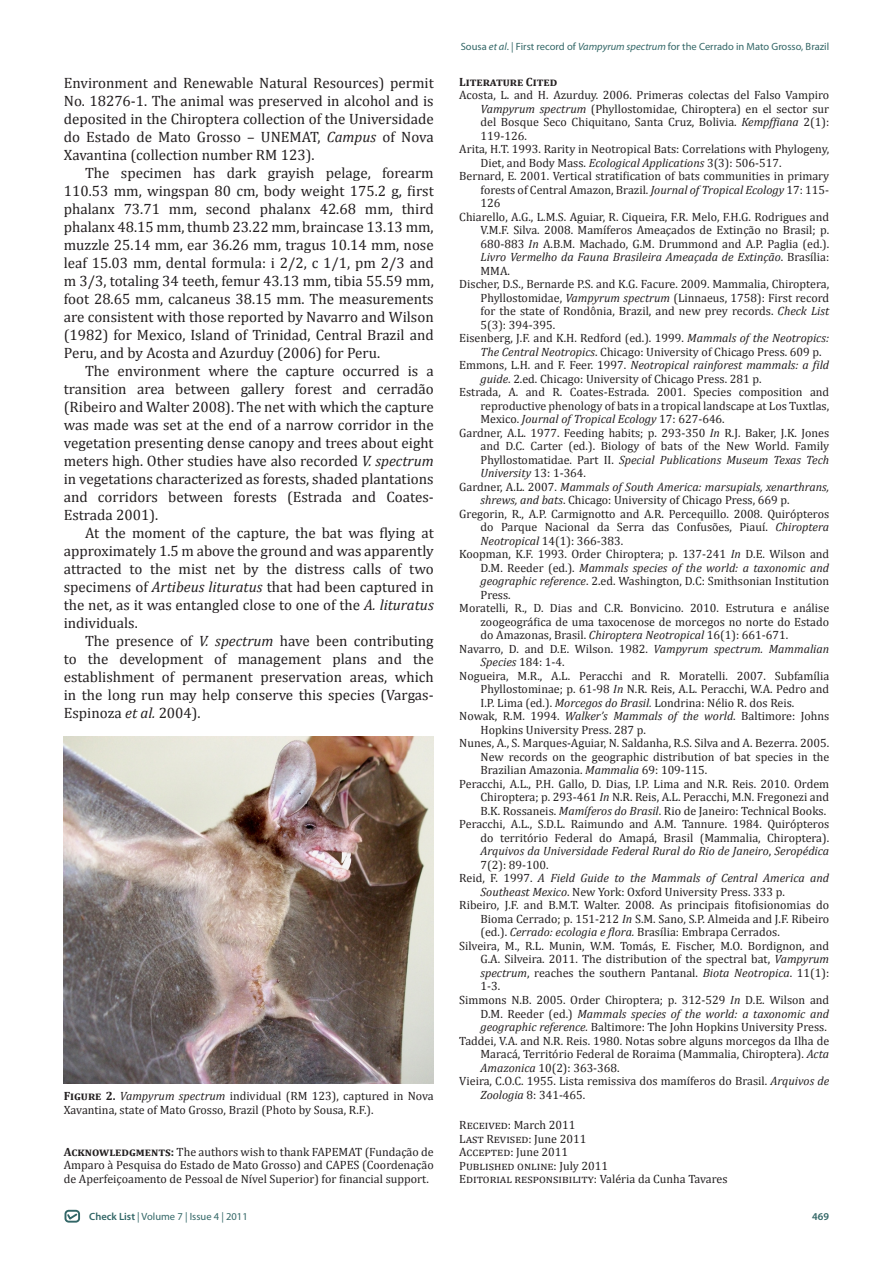
<style>
.page{position:relative;width:893px;height:1263px;background:#fff}
.page>*{position:absolute;margin:0;border:0;box-sizing:border-box;transform-origin:0 0}
.t1{font:15px/18px "Cambria";color:#231f20;text-align:justify}
.t2{font:12px/13.5px "Cambria";color:#231f20;text-align:justify}
.t3{font:italic 12px/13.5px "Cambria";color:#231f20}
.t4{font:700 12px "Cambria";color:#231f20}
.t5{font:10.5px "Myriad Pro";color:#336767}
.t6{font:600 10.5px "Myriad Pro";color:#336767}
.s1{font-style:italic}
.s2{font-weight:700}
.s3{font-weight:600}
.s4{font-style:normal}
</style>
<div class="page">
<div style="left:65px;top:1210px;width:15px;height:12px;border:2px solid #326667;border-radius:3px"></div>
<svg style="left:66px;top:1212px;width:13px;height:9px"></svg>
<img style="left:64px;top:736px;width:370px;height:347px">
<p class="t1" style="left:64px;top:74px;width:371px">Environment and Renewable Natural Resources) permit No. 18276-1. The animal was preserved in alcohol and is deposited in the Chiroptera collection of the Universidade do Estado de Mato Grosso – UNEMAT, <span class="s1">Campus</span> of Nova Xavantina (collection number RM 123).</p>
<p class="t1" style="left:64px;top:164px;width:371px;text-indent:21px">The specimen has dark grayish pelage, forearm 110.53 mm, wingspan 80 cm, body weight 175.2 g, first phalanx 73.71 mm, second phalanx 42.68 mm, third phalanx 48.15 mm, thumb 23.22 mm, braincase 13.13 mm, muzzle 25.14 mm, ear 36.26 mm, tragus 10.14 mm, nose leaf 15.03 mm, dental formula: i 2/2, c 1/1, pm 2/3 and m 3/3, totaling 34 teeth, femur 43.13 mm, tibia 55.59 mm, foot 28.65 mm, calcaneus 38.15 mm. The measurements are consistent with those reported by Navarro and Wilson (1982) for Mexico, Island of Trinidad, Central Brazil and Peru, and by Acosta and Azurduy (2006) for Peru.</p>
<p class="t1" style="left:64px;top:362px;width:371px;text-indent:21px">The environment where the capture occurred is a transition area between gallery forest and cerradão (Ribeiro and Walter 2008). The net with which the capture was made was set at the end of a narrow corridor in the vegetation presenting dense canopy and trees about eight meters high. Other studies have also recorded <span class="s1">V. spectrum </span>in vegetations characterized as forests, shaded plantations and corridors between forests (Estrada and Coates-Estrada 2001).</p>
<p class="t1" style="left:64px;top:524px;width:371px;text-indent:21px">At the moment of the capture, the bat was flying at approximately 1.5 m above the ground and was apparently attracted to the mist net by the distress calls of two specimens of <span class="s1">Artibeus lituratus</span> that had been captured in the net, as it was entangled close to one of the <span class="s1">A. lituratus </span>individuals.</p>
<p class="t1" style="left:64px;top:632px;width:371px;text-indent:21px">The presence of <span class="s1">V. spectrum</span> have been contributing to the development of management plans and the establishment of permanent preservation areas, which in the long run may help conserve this species (Vargas-Espinoza <span class="s1">et al.</span> 2004).</p>
<p class="t2" style="left:64px;top:1089px;width:371px"><span class="s2">Figure 2.</span> <span class="s1">Vampyrum spectrum</span> individual (RM 123), captured in Nova<br>Xavantina, state of Mato Grosso, Brazil (Photo by Sousa, R.F.).</p>
<p class="t2" style="left:64px;top:1145px;width:371px"><span class="s2">Acknowledgments:</span> The authors wish to thank FAPEMAT (Fundação de Amparo à Pesquisa do Estado de Mato Grosso) and CAPES (Coordenação de Aperfeiçoamento de Pessoal de Nível Superior) for financial support.</p>
<p class="t5" style="left:89px;top:1210px;width:160px"><span class="s3">Check List</span> | Volume 7 | Issue 4 | 2011</p>
<p class="t5" style="left:461px;top:40px;width:370px">Sousa <span class="s1">et al</span>. | First record of <span class="s1">Vampyrum spectrum</span> for the Cerrado in Mato Grosso, Brazil</p>
<p class="t4" style="left:459px;top:74px;width:100px">Literature Cited</p>
<p class="t2" style="left:480px;top:88px;width:350px;text-indent:-21px">Acosta, L. and H. Azurduy. 2006. Primeras colectas del Falso Vampiro <span class="s1">Vampyrum spectrum</span> (Phyllostomidae, Chiroptera) en el sector sur del Bosque Seco Chiquitano, Santa Cruz, Bolivia. <span class="s1">Kempffiana</span> 2(1):<br>119-126.</p>
<p class="t2" style="left:480px;top:142px;width:350px;text-indent:-21px">Arita, H.T. 1993. Rarity in Neotropical Bats: Correlations with Phylogeny,<br>Diet, and Body Mass. <span class="s1">Ecological Applications</span> 3(3): 506-517.</p>
<p class="t2" style="left:480px;top:169px;width:350px;text-indent:-21px">Bernard, E. 2001. Vertical stratification of bats communities in primary forests of Central Amazon, Brazil. <span class="s1">Journal of Tropical Ecology</span> 17: 115- 126</p>
<p class="t2" style="left:480px;top:210px;width:350px;text-indent:-21px">Chiarello, A.G., L.M.S. Aguiar, R. Ciqueira, F.R. Melo, F.H.G. Rodrigues and V.M.F. Silva. 2008. Mamíferos Ameaçados de Extinção no Brasil; p.<br>680-883 <span class="s1">In</span> A.B.M. Machado, G.M. Drummond and A.P. Paglia (ed.).<br><span class="s1">Livro Vermelho da Fauna Brasileira Ameaçada de Extinção</span>. Brasília:<br>MMA.</p>
<p class="t2" style="left:480px;top:277px;width:350px;text-indent:-21px">Discher, D.S., Bernarde P.S. and K.G. Facure. 2009. Mammalia, Chiroptera, Phyllostomidae, <span class="s1">Vampyrum spectrum</span> (Linnaeus, 1758): First record for the state of Rondônia, Brazil, and new prey records. <span class="s1">Check List </span>5(3): 394-395.</p>
<p class="t2" style="left:480px;top:331px;width:350px;text-indent:-21px">Eisenberg, J.F. and K.H. Redford (ed.). 1999. <span class="s1">Mammals of the Neotropics:<br>The Central Neotropics</span>. Chicago: University of Chicago Press. 609 p.</p>
<p class="t2" style="left:480px;top:358px;width:350px;text-indent:-21px">Emmons, L.H. and F. Feer. 1997. <span class="s1">Neotropical rainforest mammals: a fild guide</span>. 2.ed. Chicago: University of Chicago Press. 281 p.</p>
<p class="t2" style="left:480px;top:385px;width:350px;text-indent:-21px">Estrada, A. and R. Coates-Estrada. 2001. Species composition and reproductive phenology of bats in a tropical landscape at Los Tuxtlas, Mexico. <span class="s1">Journal of Tropical Ecology</span> 17: 627-646.</p>
<p class="t2" style="left:480px;top:426px;width:350px;text-indent:-21px">Gardner, A.L. 1977. Feeding habits; p. 293-350 <span class="s1">In</span> R.J. Baker, J.K. Jones and D.C. Carter (ed.). Biology of bats of the New World. Family Phyllostomatidae. Part II. <span class="s1">Special Publications Museum Texas Tech University</span> 13: 1-364.</p>
<p class="t3" style="left:480px;top:480px;width:350px;text-indent:-21px"><span class="s4">Gardner, A.L. 2007.</span> Mammals of South America: marsupials, xenarthrans, shrews, and bats<span class="s4">. Chicago: University of Chicago Press, 669 p.</span></p>
<p class="t2" style="left:480px;top:507px;width:350px;text-indent:-21px">Gregorin, R., A.P. Carmignotto and A.R. Percequillo. 2008. Quirópteros do Parque Nacional da Serra das Confusões, Piauí. <span class="s1">Chiroptera Neotropical</span> 14(1): 366-383.</p>
<p class="t2" style="left:480px;top:547px;width:350px;text-indent:-21px">Koopman, K.F. 1993. Order Chiroptera; p. 137-241 <span class="s1">In</span> D.E. Wilson and D.M. Reeder (ed.). <span class="s1">Mammals species of the world: a taxonomic and geographic reference</span>. 2.ed. Washington, D.C: Smithsonian Institution Press.</p>
<p class="t2" style="left:480px;top:601px;width:350px;text-indent:-21px">Moratelli, R., D. Dias and C.R. Bonvicino. 2010. Estrutura e análise zoogeográfica de uma taxocenose de morcegos no norte do Estado do Amazonas, Brasil. <span class="s1">Chiroptera Neotropical</span> 16(1): 661-671.</p>
<p class="t2" style="left:480px;top:642px;width:350px;text-indent:-21px">Navarro, D. and D.E. Wilson. 1982. <span class="s1">Vampyrum spectrum. Mammalian<br>Species</span> 184: 1-4.</p>
<p class="t2" style="left:480px;top:669px;width:350px;text-indent:-21px">Nogueira, M.R., A.L. Peracchi and R. Moratelli. 2007. Subfamília Phyllostominae; p. 61-98 <span class="s1">In</span> N.R. Reis, A.L. Peracchi, W.A. Pedro and I.P. Lima (ed.). <span class="s1">Morcegos do Brasil.</span> Londrina: Nélio R. dos Reis.</p>
<p class="t2" style="left:480px;top:709px;width:350px;text-indent:-21px">Nowak, R.M. 1994. <span class="s1">Walker’s Mammals of the world</span>. Baltimore: Johns<br>Hopkins University Press. 287 p.</p>
<p class="t2" style="left:480px;top:736px;width:350px;text-indent:-21px">Nunes, A., S. Marques-Aguiar, N. Saldanha, R.S. Silva and A. Bezerra. 2005.<br>New records on the geographic distribution of bat species in the Brazilian Amazonia. <span class="s1">Mammalia</span> 69: 109-115.</p>
<p class="t2" style="left:480px;top:777px;width:350px;text-indent:-21px">Peracchi, A.L., P.H. Gallo, D. Dias, I.P. Lima and N.R. Reis. 2010. Ordem Chiroptera; p. 293-461 <span class="s1">In</span> N.R. Reis, A.L. Peracchi, M.N. Fregonezi and B.K. Rossaneis. <span class="s1">Mamíferos do Brasil</span>. Rio de Janeiro: Technical Books.</p>
<p class="t2" style="left:480px;top:817px;width:350px;text-indent:-21px">Peracchi, A.L., S.D.L. Raimundo and A.M. Tannure. 1984. Quirópteros do território Federal do Amapá, Brasil (Mammalia, Chiroptera).<br><span class="s1">Arquivos da Universidade Federal Rural do Rio de Janeiro</span>, <span class="s1">Seropédica </span>7(2): 89-100.</p>
<p class="t3" style="left:481px;top:871px;width:350px;text-indent:-21px"><span class="s4">Reid, F. 1997.</span> A Field Guide to the Mammals of Central America and<br>Southeast Mexico<span class="s4">. New York: Oxford University Press. 333 p.</span></p>
<p class="t2" style="left:481px;top:898px;width:350px;text-indent:-21px">Ribeiro, J.F. and B.M.T. Walter. 2008. As principais fitofisionomias do Bioma Cerrado; p. 151-212 <span class="s1">In</span> S.M. Sano, S.P. Almeida and J.F. Ribeiro (ed.). <span class="s1">Cerrado: ecologia e flora.</span> Brasília: Embrapa Cerrados.</p>
<p class="t2" style="left:480px;top:939px;width:350px;text-indent:-21px">Silveira, M., R.L. Munin, W.M. Tomás, E. Fischer, M.O. Bordignon, and G.A. Silveira. 2011. The distribution of the spectral bat, <span class="s1">Vampyrum spectrum</span>, reaches the southern Pantanal. <span class="s1">Biota Neotropica</span>. 11(1):<br>1-3.</p>
<p class="t2" style="left:480px;top:993px;width:350px;text-indent:-21px">Simmons N.B. 2005. Order Chiroptera; p. 312-529 <span class="s1">In</span> D.E. Wilson and D.M. Reeder (ed.) <span class="s1">Mammals species of the world: a taxonomic and geographic reference.</span> Baltimore: The John Hopkins University Press.</p>
<p class="t2" style="left:480px;top:1033px;width:350px;text-indent:-21px">Taddei, V.A. and N.R. Reis. 1980. Notas sobre alguns morcegos da Ilha de Maracá, Território Federal de Roraima (Mammalia, Chiroptera). <span class="s1">Acta Amazonica</span> 10(2): 363-368.</p>
<p class="t2" style="left:480px;top:1074px;width:350px;text-indent:-21px">Vieira, C.O.C. 1955. Lista remissiva dos mamíferos do Brasil. <span class="s1">Arquivos de<br>Zoologia</span> 8: 341-465.</p>
<p class="t2" style="left:459px;top:1118px;width:118px">Received: March 2011</p>
<p class="t2" style="left:459px;top:1131px;width:129px">Last Revised: June 2011</p>
<p class="t2" style="left:459px;top:1145px;width:110px">Accepted: June 2011</p>
<p class="t2" style="left:459px;top:1158px;width:150px">Published online: July 2011</p>
<p class="t2" style="left:459px;top:1172px;width:270px">Editorial responsibility: Valéria da Cunha Tavares</p>
<p class="t6" style="left:812px;top:1209px;width:18px">469</p>
</div>
